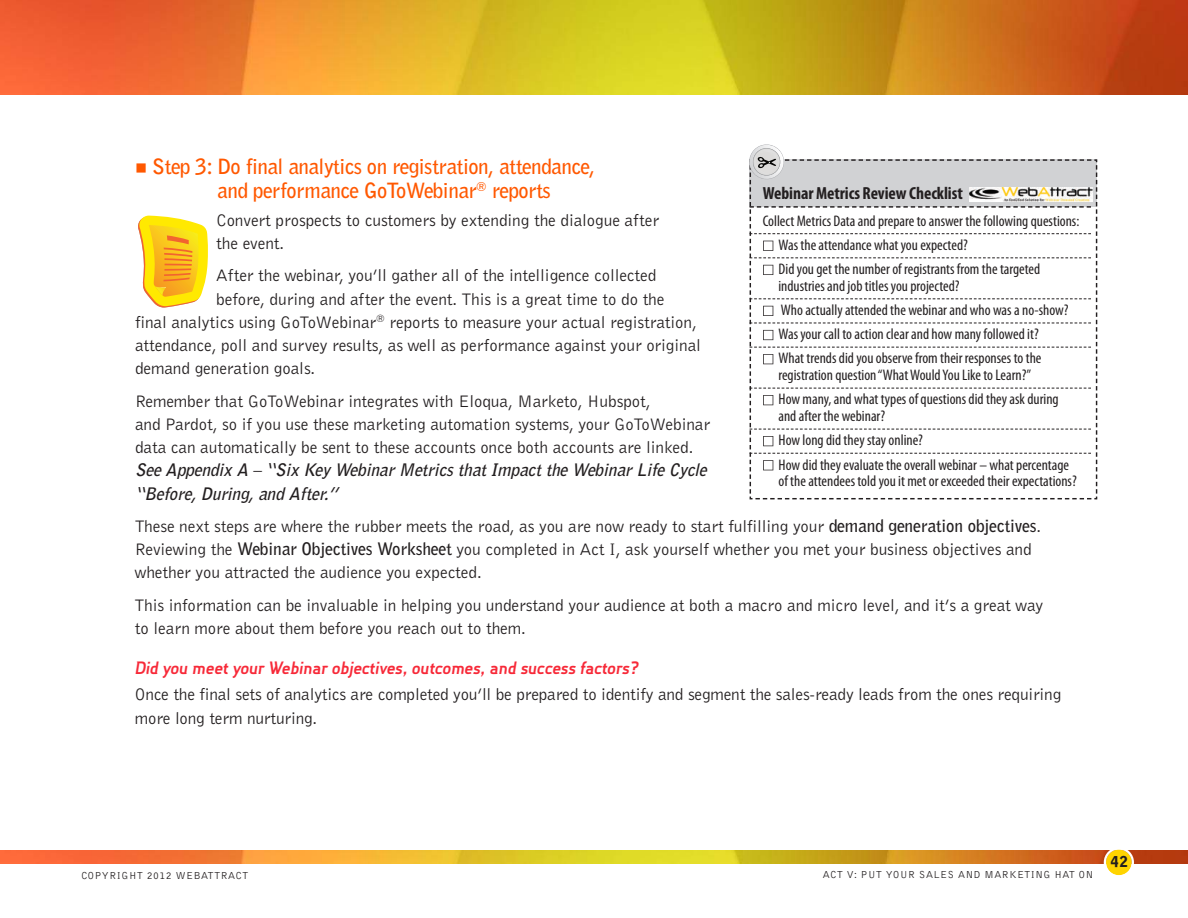
<style>
.page{position:relative;width:1188px;height:918px;background:#fff}
.page>*{position:absolute;margin:0;border:0;box-sizing:border-box;transform-origin:0 0}
.t1{font:700 21px/24px "Bell Gothic BT";letter-spacing:-.02em;color:#ff5800}
.t2{font:italic 600 18.75px "Lamont Pro";letter-spacing:-.02em;color:#f72938}
.t3{font:700 condensed 17.55px "Myriad Pro";letter-spacing:-.005em;color:#231f20}
.t4{font:17.25px/23.2px "Bell Gothic BT";letter-spacing:-.005em;color:#231f20}
.t5{font:italic 700 17.25px/23.2px "Bell Gothic BT";color:#231f20}
.t6{font:condensed 15.3px/24.2px "Myriad Pro";color:#231f20}
.t7{font:900 15px "Bell Gothic BT";color:#231f20}
.t8{font:10.5px "Bell Gothic BT";letter-spacing:.05em;color:#231f20}
.s1{font-weight:700}
</style>
<div class="page">
<img style="left:0;top:0;width:1188px;height:94px">
<img style="left:0;top:850px;width:1188px;height:14px">
<svg style="left:1104px;top:849px;width:30px;height:27px"></svg>
<svg style="left:749px;top:144px;width:349px;height:355px"></svg>
<svg style="left:138px;top:216px;width:70px;height:92px"></svg>
<p class="t1" style="left:217px;top:156px;width:379px;text-indent:-65px">Step 3: Do final analytics on registration, attendance, and performance GoToWebinar<sup>®</sup> reports</p>
<p class="t4" style="left:216px;top:209px;width:444px">Convert prospects to customers by extending the dialogue after the event.</p>
<p class="t4" style="left:216px;top:265px;width:442px">After the webinar, you’ll gather all of the intelligence collected</p>
<p class="t4" style="left:216px;top:288px;width:450px">before, during and after the event. This is a great time to do the</p>
<p class="t4" style="left:135px;top:311px;width:563px">final analytics using GoToWebinar<sup>®</sup> reports to measure your actual registration,</p>
<p class="t4" style="left:135px;top:335px;width:568px">attendance, poll and survey results, as well as performance against your original</p>
<p class="t4" style="left:135px;top:358px;width:182px">demand generation goals.</p>
<p class="t4" style="left:135px;top:390px;width:577px">Remember that GoToWebinar integrates with Eloqua, Marketo, Hubspot,<br>and Pardot, so if you use these marketing automation systems, your GoToWebinar data can automatically be sent to these accounts once both accounts are linked.</p>
<p class="t5" style="left:135px;top:460px;width:576px">See Appendix A – “Six Key Webinar Metrics that Impact the Webinar Life Cycle “Before, During, and After.”</p>
<p class="t4" style="left:135px;top:515px;width:908px">These next steps are where the rubber meets the road, as you are now ready to start fulfilling your <span class="s1">demand generation objectives</span>.<br>Reviewing the <span class="s1">Webinar Objectives Worksheet</span> you completed in Act I, ask yourself whether you met your business objectives and whether you attracted the audience you expected.</p>
<p class="t4" style="left:135px;top:594px;width:910px">This information can be invaluable in helping you understand your audience at both a macro and micro level, and it’s a great way to learn more about them before you reach out to them.</p>
<p class="t2" style="left:135px;top:657px;width:506px">Did you meet your Webinar objectives, outcomes, and success factors?</p>
<p class="t4" style="left:135px;top:684px;width:928px">Once the final sets of analytics are completed you’ll be prepared to identify and segment the sales-ready leads from the ones requiring more long term nurturing.</p>
<p class="t3" style="left:763px;top:187px;width:202px">Webinar Metrics Review Checklist</p>
<p class="t6" style="left:779px;top:210px;width:302px;text-indent:-16px">Collect Metrics Data and prepare to answer the following questions:<br>Was the attendance what you expected?<br>Did you get the number of registrants from the targeted</p>
<p class="t6" style="left:778px;top:275px;width:292px">industries and job titles you projected?<br>Who actually attended the webinar and who was a no-show?<br>Was your call to action clear and how many followed it?<br>What trends did you observe from their responses to the</p>
<p class="t6" style="left:778px;top:364px;width:282px">registration question “What Would You Like to Learn?”<br>How many, and what types of questions did they ask during</p>
<p class="t6" style="left:778px;top:405px;width:292px">and after the webinar?<br>How long did they stay online?<br>How did they evaluate the overall webinar – what percentage</p>
<p class="t6" style="left:778px;top:471px;width:300px">of the attendees told you it met or exceeded their expectations?</p>
<p class="t8" style="left:81px;top:871px;width:169px">COPYRIGHT 2012 WEBATTRACT</p>
<p class="t8" style="left:823px;top:871px;width:272px">ACT V: PUT YOUR SALES AND MARKETING HAT ON</p>
<p class="t7" style="left:1110px;top:856px;width:19px">42</p>
</div>
